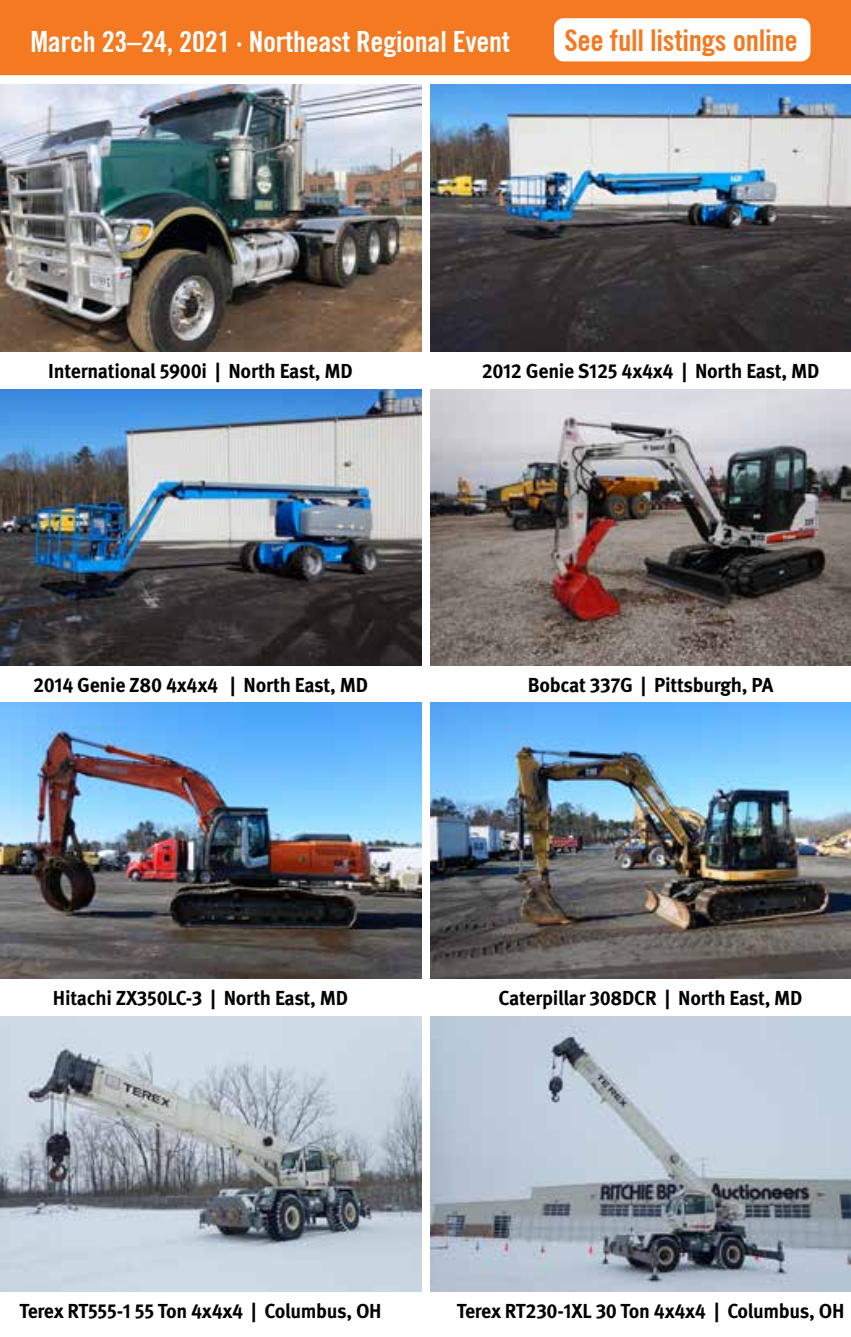
<style>
.page{position:relative;width:851px;height:1337px;background:#fff}
.page>*{position:absolute;margin:0;border:0;box-sizing:border-box;transform-origin:0 0}
.t1{font:700 condensed 30.15px "Trade Gothic No.20";letter-spacing:-.01em;color:#f47920}
.t2{font:700 condensed 29.25px "Trade Gothic No.20";letter-spacing:-.01em;color:#fff}
.t3{font:700 20.25px "Meta Pro";letter-spacing:-.015em;color:#000}
</style>
<div class="page">
<div style="left:0;top:0;width:850px;height:76px;background:#f47920"></div>
<div style="left:554px;top:18px;width:256px;height:43px;background:#fff;border-radius:10px"></div>
<img style="left:430px;top:84px;width:420px;height:268px">
<img style="left:430px;top:389px;width:420px;height:276px">
<img style="left:430px;top:703px;width:420px;height:275px">
<img style="left:430px;top:1016px;width:420px;height:275px">
<img style="left:0;top:84px;width:421px;height:268px">
<img style="left:0;top:389px;width:421px;height:276px">
<img style="left:0;top:703px;width:421px;height:275px">
<img style="left:0;top:1016px;width:421px;height:275px">
<h2 class="t2" style="left:30px;top:23px;width:481px">March 23–24, 2021 · Northeast Regional Event</h2>
<h1 class="t1" style="left:564px;top:22px;width:235px">See full listings online</h1>
<p class="t3" style="left:48px;top:355px;width:306px">International 5900i | North East, MD</p>
<p class="t3" style="left:482px;top:355px;width:339px">2012 Genie S125 4x4x4 | North East, MD</p>
<p class="t3" style="left:33px;top:669px;width:336px">2014 Genie Z80 4x4x4 | North East, MD</p>
<p class="t3" style="left:528px;top:669px;width:247px">Bobcat 337G | Pittsburgh, PA</p>
<p class="t3" style="left:53px;top:982px;width:297px">Hitachi ZX350LC-3 | North East, MD</p>
<p class="t3" style="left:498px;top:982px;width:305px">Caterpillar 308DCR | North East, MD</p>
<p class="t3" style="left:19px;top:1295px;width:364px">Terex RT555-1 55 Ton 4x4x4 | Columbus, OH</p>
<p class="t3" style="left:457px;top:1295px;width:389px">Terex RT230-1XL 30 Ton 4x4x4 | Columbus, OH</p>
</div>
